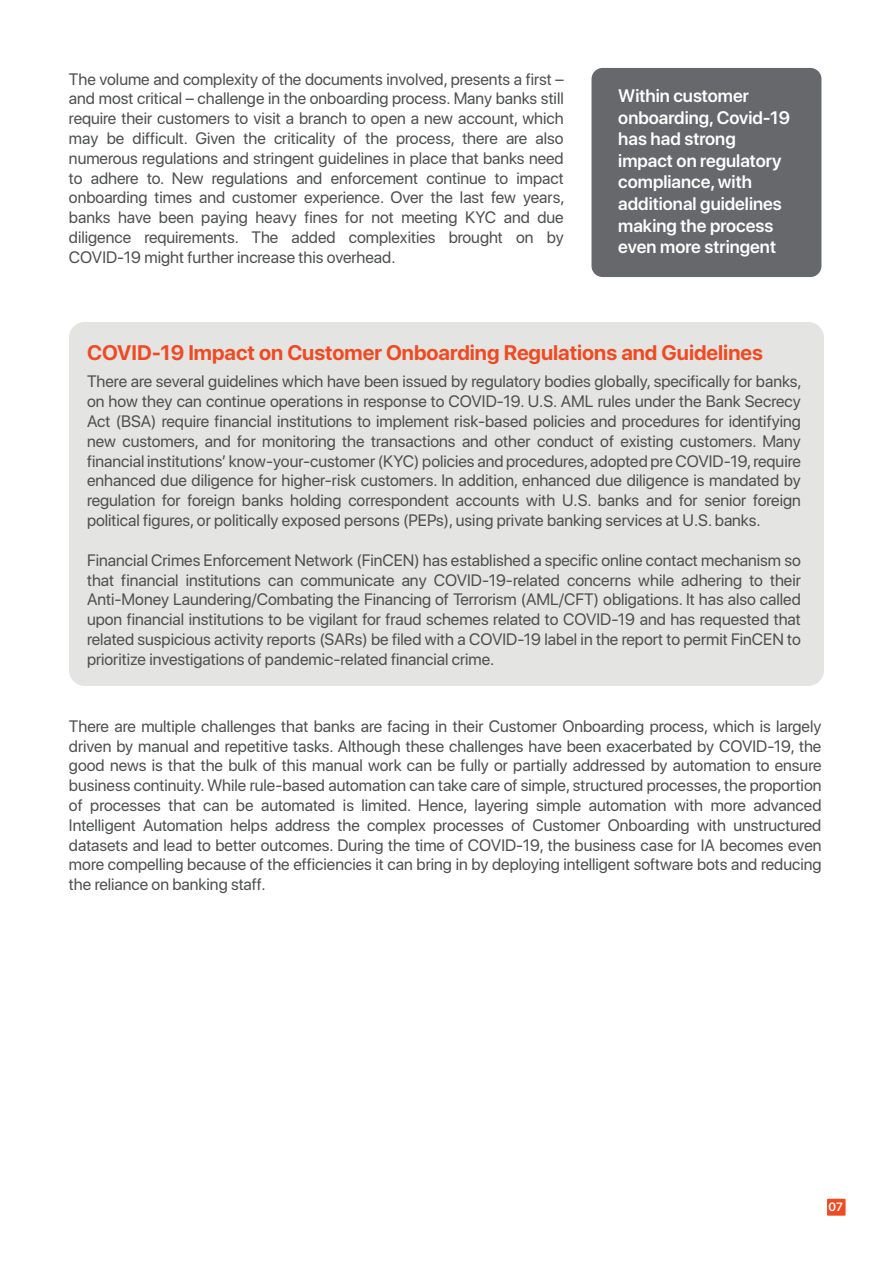
<style>
.page{position:relative;width:893px;height:1263px;background:#fff}
.page>*{position:absolute;margin:0;border:0;box-sizing:border-box;transform-origin:0 0}
.t1{font:700 21px "SF Pro Display";color:#ee4b23}
.t2{font:600 18px/21.6px "SF Pro Display";color:#fff}
.t3{font:16.5px/19.8px "SF Pro Display";color:#4e4f4f;text-align:justify}
.t4{font:600 12px "SF Pro Display";color:#fff}
</style>
<div class="page">
<div style="left:827px;top:1199px;width:18px;height:17px;background:#ee4b23"></div>
<div style="left:69px;top:322px;width:755px;height:364px;background:#e4e4e3;border-radius:16px"></div>
<div style="left:591px;top:68px;width:230px;height:209px;background:#66686c;border-radius:11px"></div>
<p class="t3" style="left:69px;top:69px;width:497px">The volume and complexity of the documents involved, presents a first – and most critical – challenge in the onboarding process. Many banks still require their customers to visit a branch to open a new account, which may be difficult. Given the criticality of the process, there are also numerous regulations and stringent guidelines in place that banks need to adhere to. New regulations and enforcement continue to impact onboarding times and customer experience. Over the last few years, banks have been paying heavy fines for not meeting KYC and due diligence requirements. The added complexities brought on by COVID-19 might further increase this overhead.</p>
<p class="t2" style="left:618px;top:85px;width:173px">Within customer onboarding, Covid-19 has had strong impact on regulatory compliance, with additional guidelines making the process even more stringent</p>
<p class="t1" style="left:87px;top:341px;width:677px">COVID-19 Impact on Customer Onboarding Regulations and Guidelines</p>
<p class="t3" style="left:87px;top:372px;width:716px">There are several guidelines which have been issued by regulatory bodies globally, specifically for banks, on how they can continue operations in response to COVID-19. U.S. AML rules under the Bank Secrecy Act (BSA) require financial institutions to implement risk-based policies and procedures for identifying new customers, and for monitoring the transactions and other conduct of existing customers. Many financial institutions’ know-your-customer (KYC) policies and procedures, adopted pre COVID-19, require enhanced due diligence for higher-risk customers. In addition, enhanced due diligence is mandated by regulation for foreign banks holding correspondent accounts with U.S. banks and for senior foreign political figures, or politically exposed persons (PEPs), using private banking services at U.S. banks.</p>
<p class="t3" style="left:87px;top:550px;width:715px">Financial Crimes Enforcement Network (FinCEN) has established a specific online contact mechanism so that financial institutions can communicate any COVID-19-related concerns while adhering to their Anti-Money Laundering/Combating the Financing of Terrorism (AML/CFT) obligations. It has also called upon financial institutions to be vigilant for fraud schemes related to COVID-19 and has requested that related suspicious activity reports (SARs) be filed with a COVID-19 label in the report to permit FinCEN to prioritize investigations of pandemic-related financial crime.</p>
<p class="t3" style="left:69px;top:716px;width:754px">There are multiple challenges that banks are facing in their Customer Onboarding process, which is largely driven by manual and repetitive tasks. Although these challenges have been exacerbated by COVID-19, the good news is that the bulk of this manual work can be fully or partially addressed by automation to ensure business continuity. While rule-based automation can take care of simple, structured processes, the proportion of processes that can be automated is limited. Hence, layering simple automation with more advanced Intelligent Automation helps address the complex processes of Customer Onboarding with unstructured datasets and lead to better outcomes. During the time of COVID-19, the business case for IA becomes even more compelling because of the efficiencies it can bring in by deploying intelligent software bots and reducing the reliance on banking staff.</p>
<p class="t4" style="left:829px;top:1200px;width:16px">07</p>
</div>
